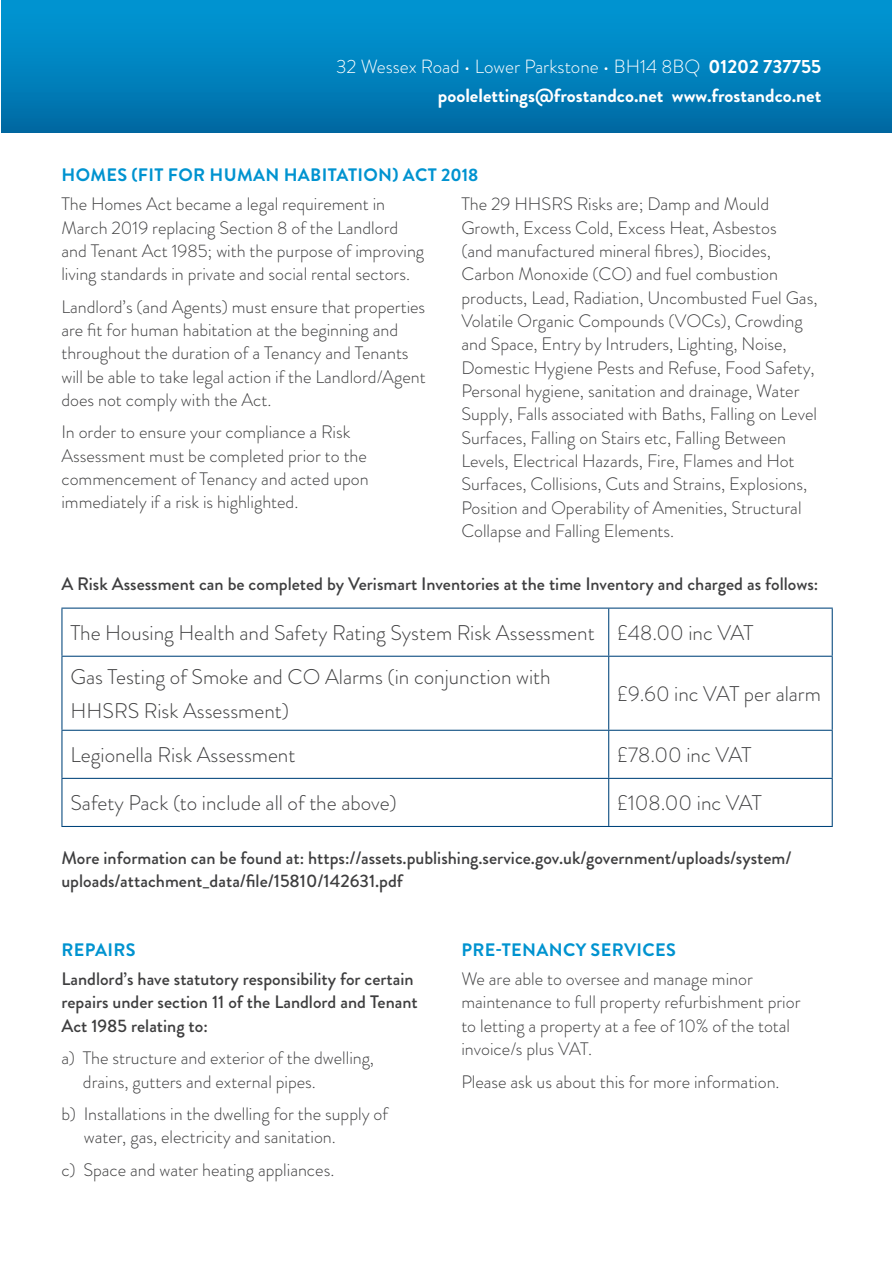
<style>
.page{position:relative;width:893px;height:1263px;background:#fff}
.page>*{position:absolute;margin:0;border:0;box-sizing:border-box;transform-origin:0 0}
.t1{font:300 21.15px/44.1px "Brandon Grotesque";color:#3e3e3f}
.t2{font:700 19.05px/29.7px "Brandon Grotesque";color:#fff;text-align:right}
.t3{font:300 18px/23.4px "Brandon Grotesque";color:#3e3e3f}
.t4{font:500 18px/23.4px "Brandon Grotesque";color:#3e3e3f}
.t5{font:700 18px "Brandon Grotesque";letter-spacing:.02em;color:#0093d0}
.s1{font-weight:300}
</style>
<div class="page">
<hr style="left:61px;top:609px;width:1px;height:47px;background:#00447b">
<hr style="left:608px;top:609px;width:1px;height:47px;background:#00447b">
<hr style="left:61px;top:657px;width:1px;height:73px;background:#00447b">
<hr style="left:608px;top:657px;width:1px;height:73px;background:#00447b">
<hr style="left:61px;top:731px;width:1px;height:47px;background:#00447b">
<hr style="left:608px;top:731px;width:1px;height:47px;background:#00447b">
<hr style="left:61px;top:779px;width:1px;height:47px;background:#00447b">
<hr style="left:608px;top:779px;width:1px;height:47px;background:#00447b">
<hr style="left:61px;top:608px;width:772px;height:1px;background:#00447b">
<hr style="left:61px;top:656px;width:772px;height:1px;background:#00447b">
<hr style="left:61px;top:730px;width:772px;height:1px;background:#00447b">
<hr style="left:61px;top:778px;width:772px;height:1px;background:#00447b">
<hr style="left:832px;top:609px;width:1px;height:47px;background:#00447b">
<hr style="left:832px;top:657px;width:1px;height:73px;background:#00447b">
<hr style="left:832px;top:731px;width:1px;height:47px;background:#00447b">
<hr style="left:832px;top:779px;width:1px;height:47px;background:#00447b">
<hr style="left:61px;top:826px;width:772px;height:1px;background:#00447b">
<div style="left:1px;top:0;width:890px;height:132px;background:linear-gradient(to bottom,#0099d7,#006ca6)"></div>
<p class="t2" style="left:336px;top:54px;width:487px"><span class="s1">32 Wessex Road • Lower Parkstone • BH14 8BQ</span> 01202 737755 poolelettings@frostandco.net www.frostandco.net</p>
<p class="t5" style="left:62px;top:168px;width:418px">HOMES (FIT FOR HUMAN HABITATION) ACT 2018</p>
<p class="t3" style="left:61px;top:195px;width:364px">The Homes Act became a legal requirement in March 2019 replacing Section 8 of the Landlord and Tenant Act 1985; with the purpose of improving living standards in private and social rental sectors.</p>
<p class="t3" style="left:61px;top:297px;width:366px">Landlord’s (and Agents) must ensure that properties are fit for human habitation at the beginning and throughout the duration of a Tenancy and Tenants will be able to take legal action if the Landlord/Agent does not comply with the Act.</p>
<p class="t3" style="left:61px;top:423px;width:309px">In order to ensure your compliance a Risk Assessment must be completed prior to the commencement of Tenancy and acted upon immediately if a risk is highlighted.</p>
<p class="t3" style="left:461px;top:195px;width:358px">The 29 HHSRS Risks are; Damp and Mould Growth, Excess Cold, Excess Heat, Asbestos<br>(and manufactured mineral fibres), Biocides, Carbon Monoxide (CO) and fuel combustion products, Lead, Radiation, Uncombusted Fuel Gas, Volatile Organic Compounds (VOCs), Crowding and Space, Entry by Intruders, Lighting, Noise, Domestic Hygiene Pests and Refuse, Food Safety, Personal hygiene, sanitation and drainage, Water Supply, Falls associated with Baths, Falling on Level Surfaces, Falling on Stairs etc, Falling Between Levels, Electrical Hazards, Fire, Flames and Hot Surfaces, Collisions, Cuts and Strains, Explosions, Position and Operability of Amenities, Structural Collapse and Falling Elements.</p>
<p class="t4" style="left:61px;top:574px;width:758px">A Risk Assessment can be completed by Verismart Inventories at the time Inventory and charged as follows:</p>
<p class="t1" style="left:70px;top:613px;width:684px">The Housing Health and Safety Rating System Risk Assessment £48.00 inc VAT<br>Gas Testing of Smoke and CO Alarms (in conjunction with</p>
<p class="t1" style="left:70px;top:691px;width:220px">HHSRS Risk Assessment)</p>
<p class="t1" style="left:617px;top:674px;width:205px">£9.60 inc VAT per alarm</p>
<p class="t1" style="left:70px;top:735px;width:226px">Legionella Risk Assessment</p>
<p class="t1" style="left:617px;top:735px;width:136px">£78.00 inc VAT</p>
<p class="t1" style="left:70px;top:783px;width:328px">Safety Pack (to include all of the above)</p>
<p class="t1" style="left:617px;top:783px;width:146px">£108.00 inc VAT</p>
<p class="t4" style="left:61px;top:848px;width:731px">More information can be found at: https://assets.publishing.service.gov.uk/government/uploads/system/ uploads/attachment_data/file/15810/142631.pdf</p>
<p class="t5" style="left:62px;top:943px;width:76px">REPAIRS</p>
<p class="t4" style="left:61px;top:970px;width:358px">Landlord’s have statutory responsibility for certain repairs under section 11 of the Landlord and Tenant<br>Act 1985 relating to:</p>
<p class="t3" style="left:83px;top:1049px;width:293px;text-indent:-21px">a) The structure and exterior of the dwelling, drains, gutters and external pipes.</p>
<p class="t3" style="left:84px;top:1104px;width:306px;text-indent:-22px">b) Installations in the dwelling for the supply of water, gas, electricity and sanitation.</p>
<p class="t3" style="left:61px;top:1160px;width:274px">c) Space and water heating appliances.</p>
<p class="t5" style="left:461px;top:943px;width:216px">PRE-TENANCY SERVICES</p>
<p class="t3" style="left:461px;top:970px;width:341px">We are able to oversee and manage minor maintenance to full property refurbishment prior to letting a property at a fee of 10% of the total invoice/s plus VAT.</p>
<p class="t3" style="left:461px;top:1072px;width:320px">Please ask us about this for more information.</p>
</div>
